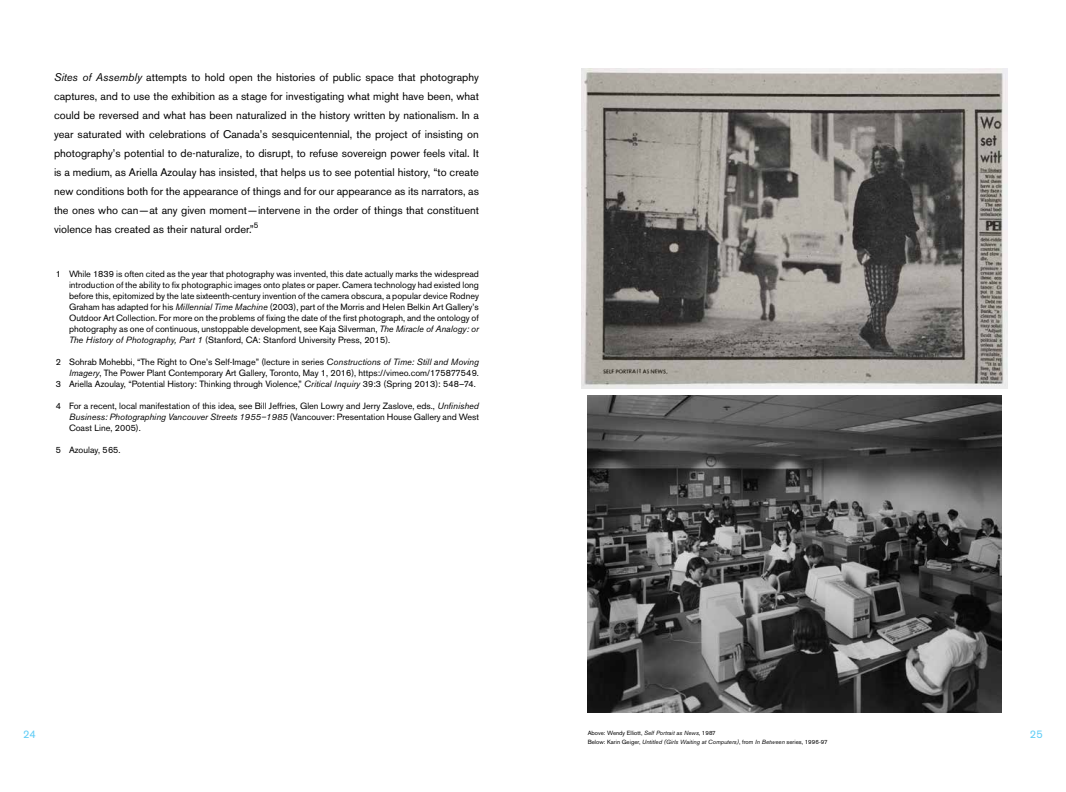
<style>
.page{position:relative;width:1066px;height:792px;background:#fff}
.page>*{position:absolute;margin:0;border:0;box-sizing:border-box;transform-origin:0 0}
.t1{font:11px/19px "Akzidenz Grotesk BE";color:#000;text-align:justify}
.t2{font:11px "Akzidenz Grotesk BE";color:#5fccf6}
.t3{font:9px/11px "Akzidenz Grotesk BE";color:#000;text-align:justify}
.t4{font:8px "Akzidenz Grotesk BE";color:#000}
.t5{font:6px/9px "Akzidenz Grotesk BE";color:#000}
.s1{font-style:italic}
.s2{font-family:"Akzidenz Grotesk"}
</style>
<div class="page">
<img style="left:581px;top:68px;width:426px;height:320px">
<img style="left:587px;top:395px;width:414px;height:317px">
<p class="t1" style="left:54px;top:67px;width:426px"><span class="s1">Sites of Assembly</span> attempts to hold open the histories of public space that photography captures, and to use the exhibition as a stage for investigating what might have been, what could be reversed and what has been naturalized in the history written by nationalism. In a year saturated with celebrations of Canada’s sesquicentennial, the project of insisting on photography’s potential to de-naturalize, to disrupt, to refuse sovereign power feels vital. It is a medium, as Ariella Azoulay has insisted, that helps us to see potential history, “to create new conditions both for the appearance of things and for our appearance as its narrators, as the ones who can<span class="s2">—</span>at any given moment<span class="s2">—</span>intervene in the order of things that constituent violence has created as their natural order.”</p>
<p class="t4" style="left:254px;top:220px;width:6px">5</p>
<p class="t3" style="left:69px;top:268px;width:411px;text-indent:-13px">1 While 1839 is often cited as the year that photography was invented, this date actually marks the widespread introduction of the ability to fix photographic images onto plates or paper. Camera technology had existed long before this, epitomized by the late sixteenth-century invention of the camera obscura, a popular device Rodney Graham has adapted for his <span class="s1">Millennial Time Machine</span> (2003), part of the Morris and Helen Belkin Art Gallery’s Outdoor Art Collection. For more on the problems of fixing the date of the first photograph, and the ontology of photography as one of continuous, unstoppable development, see Kaja Silverman, <span class="s1">The Miracle of Analogy: or The History of Photography, Part 1</span> (Stanford, CA: Stanford University Press, 2015).</p>
<p class="t3" style="left:56px;top:356px;width:425px">2 Sohrab Mohebbi, “The Right to One’s Self-Image” (lecture in series <span class="s1">Constructions of Time: Still and Moving</span></p>
<p class="t3" style="left:69px;top:367px;width:411px"><span class="s1">Imagery</span>, The Power Plant Contemporary Art Gallery, Toronto, May 1, 2016), https://vimeo.com/175877549.</p>
<p class="t3" style="left:56px;top:378px;width:421px">3 Ariella Azoulay, “Potential History: Thinking through Violence,” <span class="s1">Critical Inquiry</span> 39:3 (Spring 2013): 548–74.</p>
<p class="t3" style="left:69px;top:400px;width:411px;text-indent:-13px">4 For a recent, local manifestation of this idea, see Bill Jeffries, Glen Lowry and Jerry Zaslove, eds., <span class="s1">Unfinished Business: Photographing Vancouver Streets 1955–1985</span> (Vancouver: Presentation House Gallery and West Coast Line, 2005).</p>
<p class="t3" style="left:56px;top:444px;width:66px">5 Azoulay, 565.</p>
<p class="t5" style="left:588px;top:728px;width:241px">Above: Wendy Elliott, <span class="s1">Self Portrait as News</span>, 1987<br>Below: Karin Geiger, <span class="s1">Untitled (Girls Waiting at Computers)</span>, from <span class="s1">In Between</span> series, 1996-97</p>
<p class="t2" style="left:23px;top:728px;width:14px">24</p>
<p class="t2" style="left:1030px;top:728px;width:14px">25</p>
</div>
